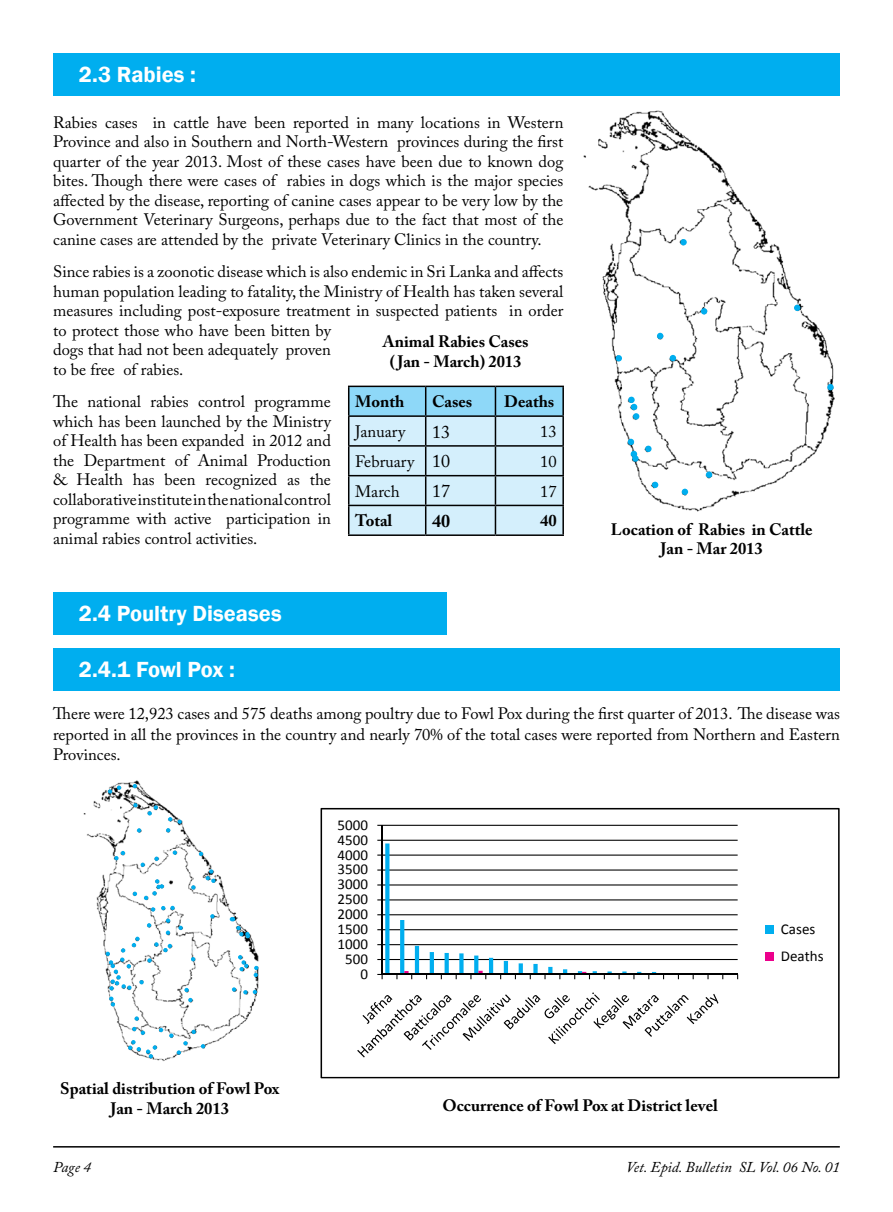
<style>
.page{position:relative;width:893px;height:1212px;background:#fff}
.page>*{position:absolute;margin:0;border:0;box-sizing:border-box;transform-origin:0 0}
.t1{font:600 22.5px "Franklin Gothic";color:#fff}
.t2{font:18px "Adobe Caslon Pro";color:#000}
.t3{font:700 18px "Adobe Caslon Pro";color:#000}
.t4{font:16.5px/19.5px "Adobe Caslon Pro";color:#000;text-align:justify}
.t5{font:700 16.5px/19.5px "Adobe Caslon Pro";color:#000;text-align:center}
.t6{font:15px/27.2px "Calibri";color:#000}
.t7{font:italic 15px "Adobe Caslon Pro";color:#000}
.s1{font-size:18px}
</style>
<div class="page">
<hr style="left:53px;top:1146px;width:787px;height:1px;background:#000">
<div style="left:53px;top:53px;width:787px;height:43px;background:#00aeef"></div>
<img style="left:584px;top:110px;width:251px;height:402px">
<img style="left:83px;top:780px;width:176px;height:281px">
<hr style="left:495px;top:386px;width:69px;height:1px;background:#000">
<hr style="left:562px;top:387px;width:2px;height:28px;background:#000">
<hr style="left:495px;top:415px;width:69px;height:2px;background:#000">
<hr style="left:562px;top:417px;width:2px;height:28px;background:#000">
<hr style="left:495px;top:445px;width:69px;height:2px;background:#000">
<hr style="left:562px;top:447px;width:2px;height:28px;background:#000">
<hr style="left:495px;top:475px;width:69px;height:1px;background:#000">
<hr style="left:562px;top:476px;width:2px;height:29px;background:#000">
<hr style="left:495px;top:505px;width:69px;height:1px;background:#000">
<svg style="left:348px;top:386px;width:215px;height:148px;background:#b8d9e9"></svg>
<hr style="left:562px;top:506px;width:2px;height:28px;background:#000">
<hr style="left:348px;top:534px;width:78px;height:2px;background:#000">
<hr style="left:426px;top:534px;width:69px;height:2px;background:#000">
<hr style="left:495px;top:534px;width:69px;height:2px;background:#000">
<div style="left:53px;top:592px;width:393px;height:43px;background:#00aeef"></div>
<div style="left:53px;top:648px;width:787px;height:43px;background:#00aeef"></div>
<svg style="left:321px;top:808px;width:519px;height:270px"></svg>
<svg style="left:657px;top:333px;width:6px;height:6px"></svg>
<svg style="left:701px;top:308px;width:6px;height:6px"></svg>
<div style="left:680px;top:239px;width:7px;height:6px;background:#00aeef;border-radius:50%"></div>
<svg style="left:794px;top:305px;width:6px;height:6px"></svg>
<div style="left:827px;top:384px;width:7px;height:6px;background:#00aeef;border-radius:50%"></div>
<div style="left:706px;top:471px;width:6px;height:7px;background:#00aeef;border-radius:50%"></div>
<svg style="left:682px;top:489px;width:6px;height:6px"></svg>
<svg style="left:652px;top:482px;width:6px;height:6px"></svg>
<div style="left:645px;top:446px;width:7px;height:6px;background:#00aeef;border-radius:50%"></div>
<svg style="left:631px;top:451px;width:6px;height:6px"></svg>
<div style="left:632px;top:455px;width:7px;height:7px;background:#00aeef;border-radius:50%"></div>
<svg style="left:628px;top:439px;width:6px;height:6px"></svg>
<div style="left:633px;top:413px;width:6px;height:7px;background:#00aeef;border-radius:50%"></div>
<svg style="left:631px;top:404px;width:6px;height:6px"></svg>
<svg style="left:616px;top:355px;width:6px;height:6px"></svg>
<svg style="left:670px;top:355px;width:6px;height:6px"></svg>
<div style="left:628px;top:397px;width:7px;height:6px;background:#00aeef;border-radius:50%"></div>
<svg style="left:108px;top:785px;width:13px;height:8px"></svg>
<svg style="left:133px;top:784px;width:4px;height:4px"></svg>
<svg style="left:133px;top:803px;width:5px;height:4px"></svg>
<svg style="left:137px;top:828px;width:4px;height:4px"></svg>
<svg style="left:166px;top:828px;width:4px;height:4px"></svg>
<svg style="left:168px;top:817px;width:4px;height:4px"></svg>
<svg style="left:178px;top:820px;width:4px;height:4px"></svg>
<svg style="left:114px;top:851px;width:11px;height:9px"></svg>
<svg style="left:141px;top:863px;width:4px;height:4px"></svg>
<svg style="left:154px;top:857px;width:5px;height:4px"></svg>
<svg style="left:173px;top:850px;width:4px;height:5px"></svg>
<svg style="left:199px;top:852px;width:4px;height:4px"></svg>
<svg style="left:144px;top:879px;width:20px;height:21px"></svg>
<svg style="left:133px;top:892px;width:4px;height:4px"></svg>
<svg style="left:191px;top:885px;width:4px;height:4px"></svg>
<svg style="left:161px;top:906px;width:14px;height:4px"></svg>
<svg style="left:151px;top:907px;width:4px;height:4px"></svg>
<svg style="left:178px;top:926px;width:5px;height:4px"></svg>
<svg style="left:210px;top:914px;width:4px;height:4px"></svg>
<svg style="left:191px;top:957px;width:4px;height:4px"></svg>
<svg style="left:106px;top:918px;width:66px;height:72px"></svg>
<svg style="left:109px;top:996px;width:6px;height:10px"></svg>
<svg style="left:135px;top:1016px;width:4px;height:5px"></svg>
<svg style="left:128px;top:1027px;width:35px;height:31px"></svg>
<svg style="left:169px;top:1030px;width:36px;height:24px"></svg>
<svg style="left:188px;top:998px;width:4px;height:4px"></svg>
<svg style="left:184px;top:988px;width:5px;height:4px"></svg>
<svg style="left:232px;top:987px;width:4px;height:4px"></svg>
<svg style="left:243px;top:990px;width:4px;height:4px"></svg>
<svg style="left:253px;top:990px;width:4px;height:4px"></svg>
<svg style="left:254px;top:966px;width:4px;height:11px"></svg>
<svg style="left:238px;top:955px;width:10px;height:16px"></svg>
<svg style="left:230px;top:917px;width:20px;height:21px"></svg>
<svg style="left:206px;top:869px;width:9px;height:14px"></svg>
<svg style="left:148px;top:805px;width:10px;height:10px"></svg>
<h1 class="t1" style="left:79px;top:61px;width:119px">2.3 Rabies :</h1>
<p class="t4" style="left:53px;top:112px;width:512px">Rabies cases in cattle have been reported in many locations in Western Province and also in Southern and North-Western provinces during the first quarter of the year 2013. Most of these cases have been due to known dog bites. Though there were cases of rabies in dogs which is the major species affected by the disease, reporting of canine cases appear to be very low by the Government Veterinary Surgeons, perhaps due to the fact that most of the canine cases are attended by the private Veterinary Clinics in the country.</p>
<p class="t4" style="left:53px;top:262px;width:512px;text-align:left">Since rabies is a zoonotic disease which is also endemic in Sri Lanka and affects human population leading to fatality, the Ministry of Health has taken several measures including post-exposure treatment in suspected patients in order to protect those who have been bitten by<br>dogs that had not been adequately proven<br>to be free of rabies.</p>
<p class="t4" style="left:53px;top:392px;width:279px">The national rabies control programme which has been launched by the Ministry of Health has been expanded in 2012 and the Department of Animal Production &amp; Health has been recognized as the collaborative institute in the national control programme with active participation in animal rabies control activities.</p>
<p class="t5" style="left:383px;top:332px;width:147px">Animal Rabies Cases ( Jan - March) 2013</p>
<p class="t5" style="left:355px;top:392px;width:51px">Month</p>
<p class="t5" style="left:432px;top:392px;width:42px">Cases</p>
<p class="t5" style="left:504px;top:392px;width:52px">Deaths</p>
<p class="t4" style="left:355px;top:422px;width:52px">January</p>
<p class="t2" style="left:432px;top:421px;width:19px">13</p>
<p class="t4" style="left:540px;top:422px;width:18px">13</p>
<p class="t4" style="left:355px;top:451px;width:96px">February <span class="s1">10</span></p>
<p class="t4" style="left:540px;top:451px;width:18px">10</p>
<p class="t4" style="left:355px;top:481px;width:46px">March</p>
<p class="t2" style="left:432px;top:480px;width:19px">17</p>
<p class="t4" style="left:540px;top:481px;width:18px">17</p>
<p class="t5" style="left:355px;top:511px;width:39px">Total</p>
<p class="t3" style="left:432px;top:510px;width:19px">40</p>
<p class="t5" style="left:540px;top:511px;width:18px">40</p>
<p class="t5" style="left:611px;top:519px;width:203px">Location of Rabies in Cattle<br>Jan - Mar 2013</p>
<h1 class="t1" style="left:79px;top:600px;width:205px">2.4 Poultry Diseases</h1>
<h1 class="t1" style="left:79px;top:656px;width:158px">2.4.1 Fowl Pox :</h1>
<p class="t4" style="left:53px;top:703px;width:788px;line-height:20.2px">There were 12,923 cases and 575 deaths among poultry due to Fowl Pox during the first quarter of 2013. The disease was reported in all the provinces in the country and nearly 70% of the total cases were reported from Northern and Eastern Provinces.</p>
<p class="t6" style="left:338px;top:810px;width:32px">5000</p>
<p class="t6" style="left:338px;top:825px;width:32px">4500</p>
<p class="t6" style="left:338px;top:840px;width:32px">4000</p>
<p class="t6" style="left:338px;top:855px;width:32px">3500</p>
<p class="t6" style="left:338px;top:870px;width:32px">3000</p>
<p class="t6" style="left:338px;top:885px;width:32px">2500</p>
<p class="t5" style="left:60px;top:1079px;width:221px">Spatial distribution of Fowl Pox<br>Jan - March 2013</p>
<p class="t6" style="left:338px;top:900px;width:32px">2000</p>
<p class="t6" style="left:338px;top:915px;width:32px">1500</p>
<p class="t6" style="left:338px;top:930px;width:32px">1000</p>
<p class="t6" style="left:345px;top:944px;width:24px">500</p>
<p class="t6" style="left:360px;top:959px;width:9px">0</p>
<p class="t5" style="left:442px;top:1096px;width:277px">Occurrence of Fowl Pox at District level</p>
<p class="t6" style="left:781px;top:914px;width:44px">Cases<br>Deaths</p>
<p class="t7" style="left:53px;top:1158px;width:39px">Page 4</p>
<p class="t7" style="left:626px;top:1158px;width:215px">Vet. Epid. Bulletin SL Vol. 06 No. 01</p>
</div>
